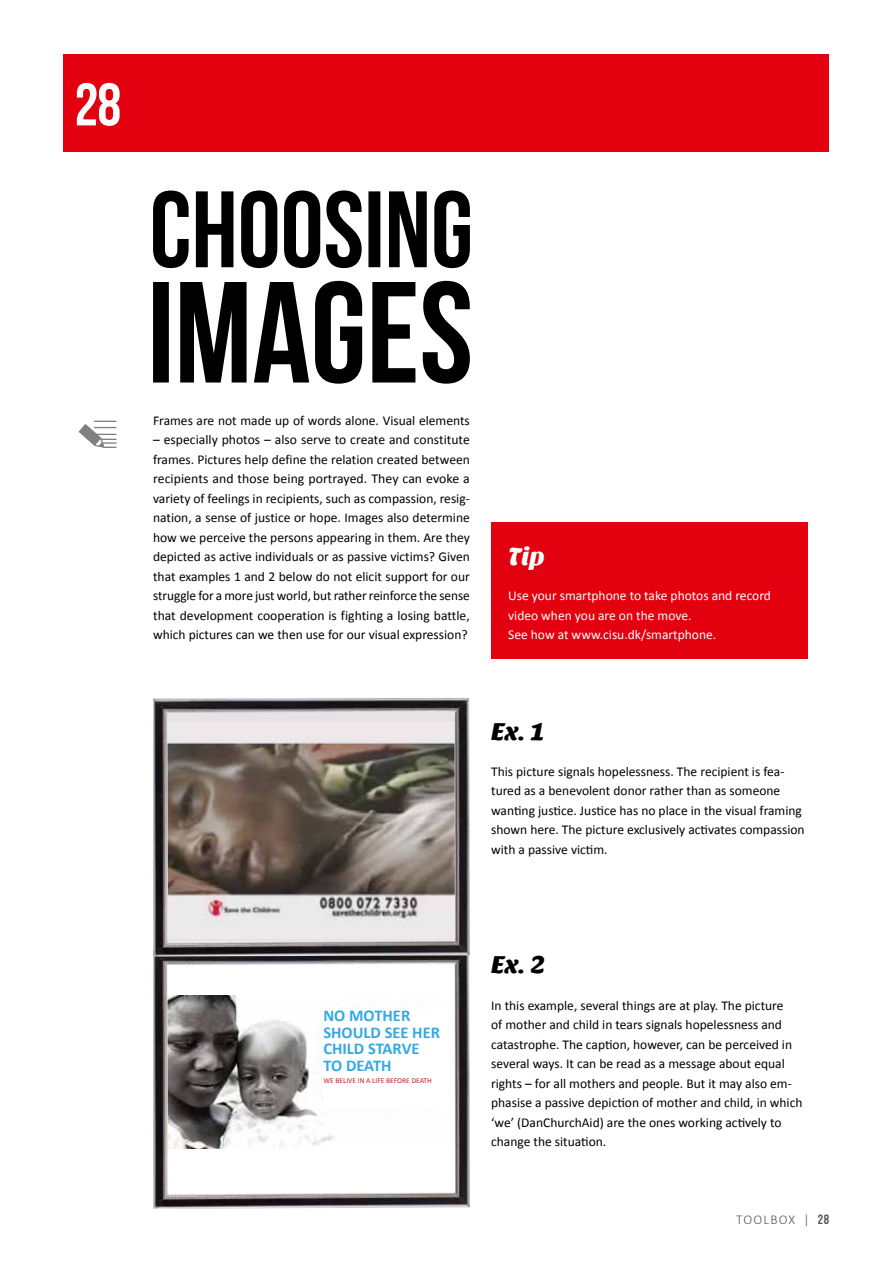
<style>
.page{position:relative;width:893px;height:1263px;background:#fff}
.page>*{position:absolute;margin:0;border:0;box-sizing:border-box;transform-origin:0 0}
.t1{font:60px "Bebas Neue";color:#fff}
.t2{font:25.5px "Sansita One";color:#000}
.t3{font:25.5px "Sansita One";color:#fff}
.t4{font:700 16.5px/16.5px "Calibri";color:#35a9e1}
.t5{font:13.5px/19.5px "Calibri";color:#000}
.t6{font:13.5px/19.5px "Calibri";color:#fff}
.t7{font:300 13.5px "Calibri";letter-spacing:.09em;color:#565656}
.t8{font:7.5px "Calibri";color:#bb1e27}
.s1{font-family:"Bebas Neue";font-weight:400}
</style>
<div class="page">
<div style="left:64px;top:54px;width:765px;height:98px;background:#e3000f"></div>
<img style="left:153px;top:956px;width:317px;height:253px">
<img style="left:153px;top:698px;width:317px;height:258px">
<div style="left:491px;top:522px;width:317px;height:136px;background:#e3000f"></div>
<svg style="left:79px;top:421px;width:37px;height:27px"></svg>
<svg style="left:153px;top:281px;width:317px;height:103px"></svg>
<svg style="left:153px;top:191px;width:317px;height:77px"></svg>
<div style="left:323px;top:1009px;width:124px;height:98px;background:#fff"></div>
<h1 class="t1" style="left:74px;top:72px;width:48px">28</h1>
<p class="t5" style="left:153px;top:410px;width:318px">Frames are not made up of words alone. Visual elements</p>
<p class="t5" style="left:153px;top:430px;width:318px;text-align:justify">– especially photos – also serve to create and constitute frames. Pictures help define the relation created between recipients and those being portrayed. They can evoke a variety of feelings in recipients, such as compassion, resig&shy;nation, a sense of justice or hope. I mages also determine how we perceive the persons appearing in them. Are they depicted as active individuals or as passive victims? Given that examples 1 and 2 below do not elicit support for our struggle for a more just world, but rather reinforce the sense that development cooperation is fighting a losing battle, which pictures can we then use for our visual expression?</p>
<h2 class="t3" style="left:508px;top:542px;width:39px">Tip</h2>
<p class="t6" style="left:508px;top:586px;width:264px">Use your smartphone to take photos and record video when you are on the move.<br>See how at www.cisu.dk/smartphone.</p>
<h2 class="t2" style="left:491px;top:717px;width:54px">Ex. 1</h2>
<p class="t5" style="left:491px;top:761px;width:315px">This picture signals hopelessness. The recipient is fea&shy;tured as a benevolent donor rather than as someone wanting justice. Justice has no place in the visual framing shown here. The picture exclusively activates compassion with a passive victim.</p>
<p class="t4" style="left:323px;top:1007px;width:118px">NO MOTHER<br>SHOULD SEE HER<br>CHILD STARVE<br>TO DEATH</p>
<p class="t8" style="left:323px;top:1075px;width:98px">WE BELIVE IN A LI FE BEFORE DEATH</p>
<h2 class="t2" style="left:491px;top:950px;width:55px">Ex. 2</h2>
<p class="t5" style="left:491px;top:995px;width:313px">I n this example, several things are at play. The picture<br>of mother and child in tears signals hopelessness and catastrophe. The caption, however, can be perceived in several ways. It can be read as a message about equal rights – for all mothers and people. But it may also em&shy;phasise a passive depiction of mother and child, in which ‘we’ (DanChurchAid) are the ones working actively to change the situation.</p>
<p class="t7" style="left:736px;top:1211px;width:95px">TOOLBOX | <span class="s1">28</span></p>
</div>
